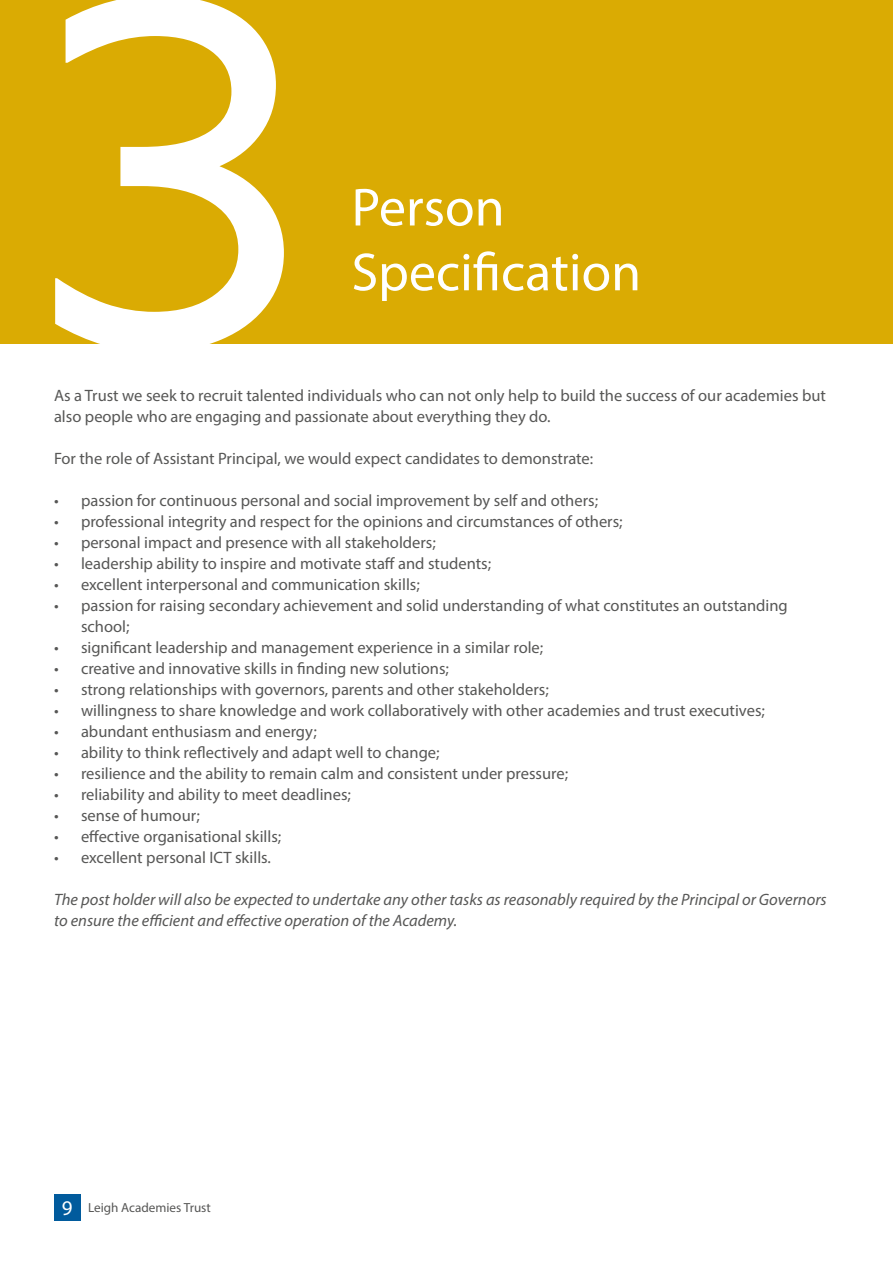
<style>
.page{position:relative;width:893px;height:1263px;background:#fff}
.page>*{position:absolute;margin:0;border:0;box-sizing:border-box;transform-origin:0 0}
.t1{font:495.15px "Amiko";color:#fff}
.t2{font:54px/64.8px "Myriad Pro";color:#fff}
.t3{font:16.5px/21px "Myriad Pro";color:#575756}
.t4{font:italic 16.5px/21px "Myriad Pro";color:#575756}
.t5{font:13.2px "Myriad Pro";color:#575756}
.s1{font-size:20.85px;color:#fff}
</style>
<div class="page">
<div style="left:0;top:0;width:893px;height:344px;background:#daab03"></div>
<div style="left:54px;top:1194px;width:26px;height:27px;background:#015b9d"></div>
<h1 class="t1" style="left:16px;top:-114px;width:309px">3</h1>
<h2 class="t2" style="left:351px;top:174px;width:291px">Person<br>Specification</h2>
<p class="t3" style="left:54px;top:385px;width:773px">As a Trust we seek to recruit talented individuals who can not only help to build the success of our academies but also people who are engaging and passionate about everything they do.</p>
<p class="t3" style="left:54px;top:448px;width:541px">For the role of Assistant Principal, we would expect candidates to demonstrate:</p>
<p class="t3" style="left:54px;top:490px;width:546px">• passion for continuous personal and social improvement by self and others;</p>
<p class="t3" style="left:54px;top:511px;width:570px">• professional integrity and respect for the opinions and circumstances of others;</p>
<p class="t3" style="left:54px;top:532px;width:383px">• personal impact and presence with all stakeholders;</p>
<p class="t3" style="left:54px;top:553px;width:439px">• leadership ability to inspire and motivate staff and students;</p>
<p class="t3" style="left:54px;top:574px;width:367px">• excellent interpersonal and communication skills;</p>
<p class="t3" style="left:81px;top:595px;width:708px;text-indent:-27px">• passion for raising secondary achievement and solid understanding of what constitutes an outstanding school;</p>
<p class="t3" style="left:54px;top:637px;width:491px">• significant leadership and management experience in a similar role;</p>
<p class="t3" style="left:54px;top:658px;width:396px">• creative and innovative skills in finding new solutions;</p>
<p class="t3" style="left:54px;top:679px;width:496px">• strong relationships with governors, parents and other stakeholders;</p>
<p class="t3" style="left:54px;top:700px;width:712px">• willingness to share knowledge and work collaboratively with other academies and trust executives;</p>
<p class="t3" style="left:54px;top:721px;width:264px">• abundant enthusiasm and energy;</p>
<p class="t3" style="left:54px;top:742px;width:387px">• ability to think reflectively and adapt well to change;</p>
<p class="t3" style="left:54px;top:763px;width:516px">• resilience and the ability to remain calm and consistent under pressure;</p>
<p class="t3" style="left:54px;top:784px;width:298px">• reliability and ability to meet deadlines;</p>
<p class="t3" style="left:54px;top:805px;width:147px">• sense of humour;</p>
<p class="t3" style="left:54px;top:826px;width:229px">• effective organisational skills;</p>
<p class="t3" style="left:54px;top:847px;width:219px">• excellent personal ICT skills.</p>
<p class="t4" style="left:54px;top:889px;width:774px">The post holder will also be expected to undertake any other tasks as reasonably required by the Principal or Governors to ensure the efficient and effective operation of the Academy.</p>
<p class="t5" style="left:62px;top:1199px;width:151px"><span class="s1">9</span> Leigh Academies Trust</p>
</div>
